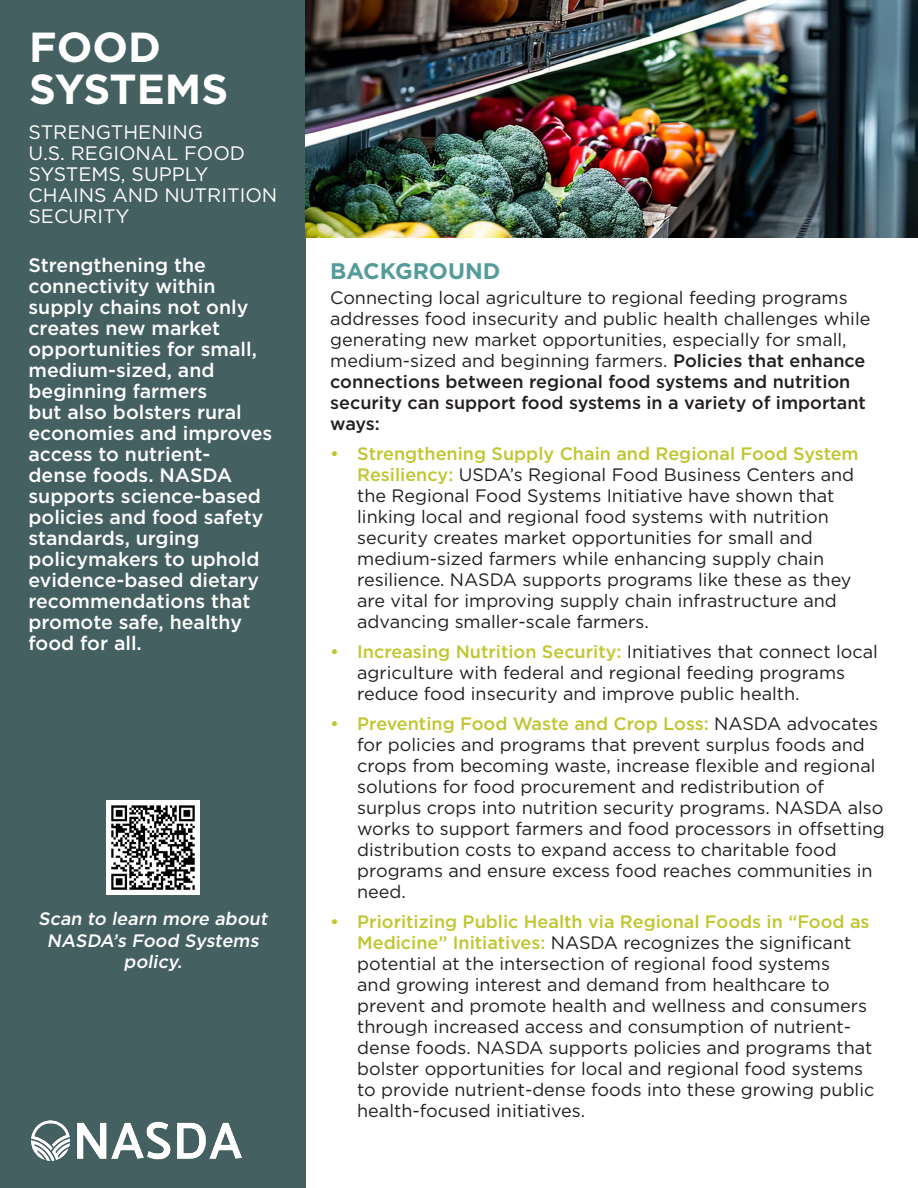
<style>
.page{position:relative;width:918px;height:1188px;background:#fff}
.page>*{position:absolute;margin:0;border:0;box-sizing:border-box;transform-origin:0 0}
.t1{font:700 42px/42px "Gotham";color:#fff}
.t2{font:700 22.5px "Gotham";color:#559b9a}
.t3{font:500 19.5px/21px "Gotham";color:#fff}
.t4{font:19.5px/21px "Gotham";color:#fff}
.t5{font:18px/21px "Gotham";color:#231f20}
.t6{font:italic 500 18px/21.6px "Gotham";color:#fff;text-align:center}
.s1{font-weight:500}
.s2{font-weight:500;color:#c0c630}
</style>
<div class="page">
<div style="left:0;top:0;width:306px;height:1188px;background:#446060"></div>
<img style="left:306px;top:0;width:612px;height:238px">
<img style="left:31px;top:1120px;width:211px;height:41px">
<img style="left:106px;top:800px;width:94px;height:94px">
<p class="t1" style="left:29px;top:26px;width:201px">FOOD<br>SYSTEMS</p>
<p class="t4" style="left:28px;top:121px;width:250px">STRENGTHENING<br>U.S. REGIONAL FOOD<br>SYSTEMS, SUPPLY<br>CHAINS AND NUTRITION<br>SECURITY</p>
<p class="t3" style="left:28px;top:254px;width:245px">Strengthening the connectivity within supply chains not only creates new market opportunities for small, medium-sized, and beginning farmers<br>but also bolsters rural economies and improves access to nutrient&shy;dense foods. NASDA supports science-based policies and food safety standards, urging policymakers to uphold evidence-based dietary recommendations that promote safe, healthy food for all.</p>
<p class="t2" style="left:330px;top:256px;width:172px">BACKGROUND</p>
<p class="t5" style="left:330px;top:287px;width:542px">Connecting local agriculture to regional feeding programs addresses food insecurity and public health challenges while generating new market opportunities, especially for small, medium-sized and beginning farmers. <span class="s1">Policies that enhance connections between regional food systems and nutrition security can support food systems in a variety of important ways:</span></p>
<p class="t5" style="left:357px;top:443px;width:503px;text-indent:-27px"><span class="s2">• Strengthening Supply Chain and Regional Food System Resiliency:</span> USDA’s Regional Food Business Centers and the Regional Food Systems Initiative have shown that linking local and regional food systems with nutrition security creates market opportunities for small and medium-sized farmers while enhancing supply chain resilience. NASDA supports programs like these as they are vital for improving supply chain infrastructure and advancing smaller-scale farmers.</p>
<p class="t5" style="left:357px;top:641px;width:522px;text-indent:-27px"><span class="s2">• Increasing Nutrition Security:</span> Initiatives that connect local agriculture with federal and regional feeding programs reduce food insecurity and improve public health.</p>
<p class="t5" style="left:357px;top:713px;width:529px;text-indent:-27px"><span class="s2">• Preventing Food Waste and Crop Loss:</span> NASDA advocates for policies and programs that prevent surplus foods and crops from becoming waste, increase flexible and regional solutions for food procurement and redistribution of surplus crops into nutrition security programs. NASDA also works to support farmers and food processors in offsetting distribution costs to expand access to charitable food programs and ensure excess food reaches communities in need.</p>
<p class="t5" style="left:357px;top:911px;width:519px;text-indent:-27px"><span class="s2">• Prioritizing Public Health via Regional Foods in “Food as Medicine” Initiatives:</span> NASDA recognizes the significant potential at the intersection of regional food systems<br>and growing interest and demand from healthcare to prevent and promote health and wellness and consumers through increased access and consumption of nutrient&shy;dense foods. NASDA supports policies and programs that bolster opportunities for local and regional food systems to provide nutrient-dense foods into these growing public health-focused initiatives.</p>
<p class="t6" style="left:38px;top:908px;width:234px">Scan to learn more about<br>NASDA’s Food Systems policy.</p>
</div>
